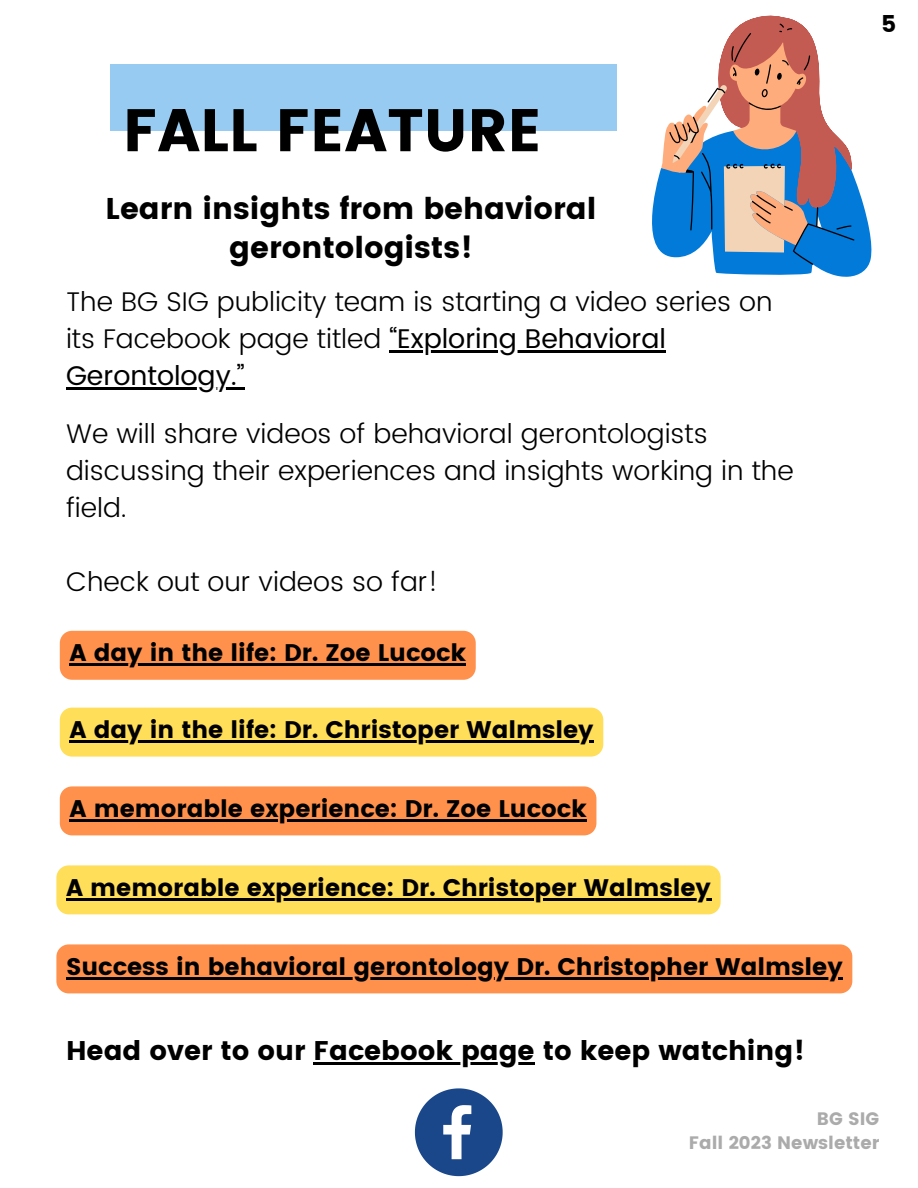
<style>
.page{position:relative;width:918px;height:1188px;background:#fff}
.page>*{position:absolute;margin:0;border:0;box-sizing:border-box;transform-origin:0 0}
.t1{font:60px "Poppins";color:#000}
.t2{font:30px/39.3px "Poppins";color:#000;text-align:center}
.t3{font:300 27px/37.2px "Poppins";color:#000}
.t4{font:27px "Poppins";color:#000}
.t5{font:24px "Poppins";color:#000}
.t6{font:23.25px "Poppins";color:#000}
.t7{font:18px "Poppins";color:#ababab}
.s1{font-weight:400}
</style>
<div class="page">
<div style="left:110px;top:65px;width:506px;height:66px;background:#97cbf1"></div>
<svg style="left:652px;top:15px;width:220px;height:261px"></svg>
<svg style="left:669px;top:24px;width:185px;height:241px"></svg>
<svg style="left:415px;top:1088px;width:88px;height:88px"></svg>
<hr style="left:389px;top:350px;width:277px;height:3px;background:#000">
<hr style="left:66px;top:388px;width:179px;height:2px;background:#000">
<hr style="left:314px;top:1062px;width:221px;height:3px;background:#000">
<svg style="left:59px;top:630px;width:544px;height:127px"></svg>
<hr style="left:69px;top:664px;width:397px;height:2px;background:#000">
<svg style="left:56px;top:786px;width:665px;height:128px"></svg>
<hr style="left:66px;top:898px;width:645px;height:3px;background:#000">
<div style="left:56px;top:944px;width:796px;height:49px;background:#ff914d"></div>
<hr style="left:66px;top:977px;width:777px;height:3px;background:#000">
<p class="t1" style="left:123px;top:95px;width:420px">FALL FEATURE</p>
<p class="t2" style="left:106px;top:189px;width:492px">Learn insights from behavioral gerontologists!</p>
<p class="t3" style="left:66px;top:283px;width:708px">The BG SIG publicity team is starting a video series on its Facebook page titled <span class="s1">“Exploring Behavioral<br>Gerontology.”</span></p>
<p class="t3" style="left:66px;top:415px;width:729px">We will share videos of behavioral gerontologists discussing their experiences and insights working in the field.</p>
<p class="t3" style="left:66px;top:564px;width:374px">Check out our videos so far!</p>
<p class="t5" style="left:69px;top:639px;width:398px">A day in the life: Dr. Zoe Lucock</p>
<p class="t5" style="left:69px;top:716px;width:526px">A day in the life: Dr. Christoper Walmsley</p>
<p class="t5" style="left:69px;top:795px;width:519px">A memorable experience: Dr. Zoe Lucock</p>
<p class="t5" style="left:66px;top:874px;width:647px">A memorable experience: Dr. Christoper Walmsley</p>
<p class="t5" style="left:66px;top:953px;width:778px">Success in behavioral gerontology Dr. Christopher Walmsley</p>
<p class="t4" style="left:66px;top:1035px;width:740px">Head over to our Facebook page to keep watching!</p>
<p class="t6" style="left:881px;top:10px;width:17px">5</p>
<p class="t7" style="left:817px;top:1108px;width:64px">BG SIG</p>
<p class="t7" style="left:689px;top:1133px;width:192px">Fall 2023 Newsletter</p>
</div>
